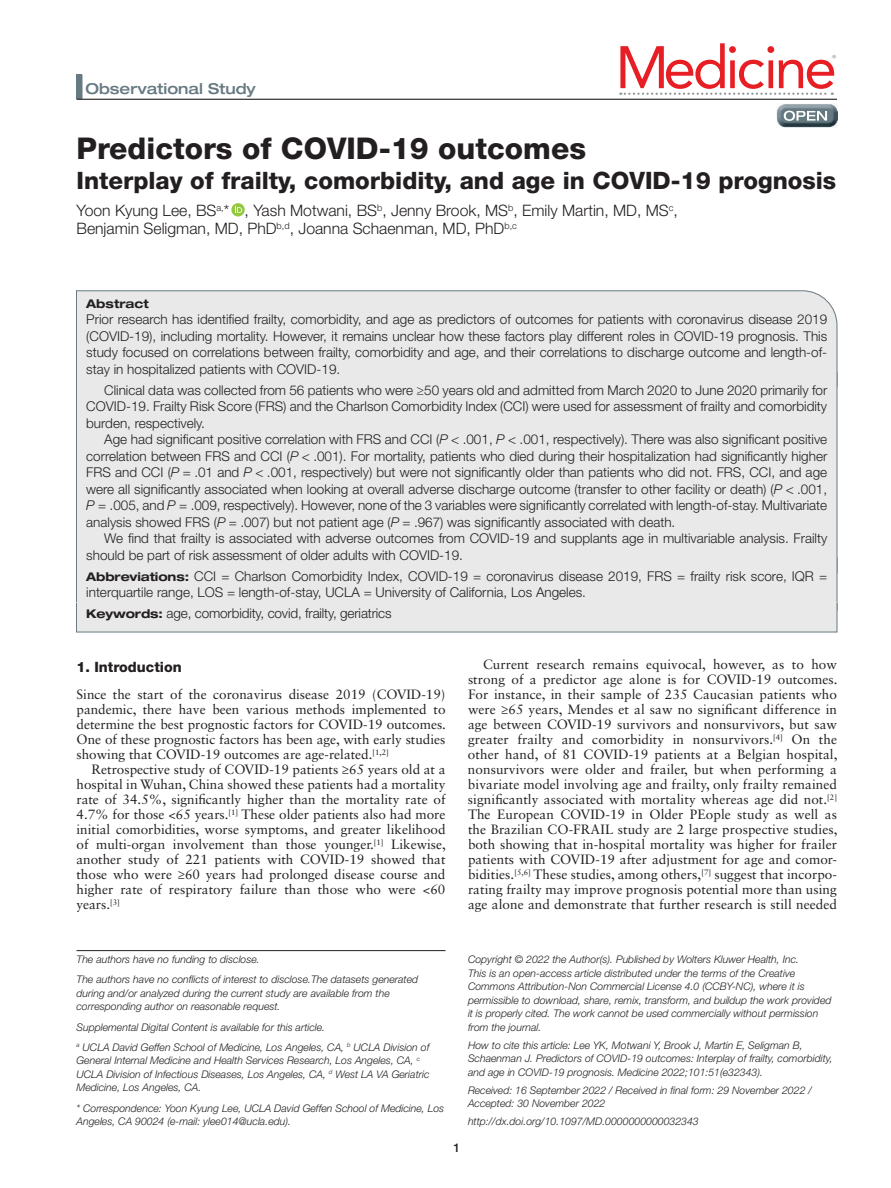
<style>
.page{position:relative;width:891px;height:1188px;background:#fff}
.page>*{position:absolute;margin:0;border:0;box-sizing:border-box;transform-origin:0 0}
.t1{font:59.4px "Avenir";letter-spacing:-.06em;color:#e71e24}
.t2{font:800 30px "Helvetica Neue LT Std";color:#231f20}
.t3{font:800 24px "Helvetica Neue LT Std";color:#231f20}
.t4{font:300 15.75px/18px "Helvetica Neue LT Std";color:#231f20}
.t5{font:500 expanded 15px "Helvetica Neue LT Std";color:#667981}
.t6{font:800 14.25px "Helvetica Neue LT Std";color:#231f20}
.t7{font:300 13.5px/16.5px "Helvetica Neue LT Std";color:#231f20;text-align:justify}
.t8{font:13.5px/15px "Sabon LT Std";color:#231f20;text-align:justify}
.t9{font:700 expanded 12px "Helvetica Neue LT Std";color:#231f20}
.t10{font:500 12px "Helvetica Neue LT Std";color:#231f20}
.t11{font:italic 300 10.5px/13.5px "Helvetica Neue LT Std";color:#231f20}
.t12{font:500 10.35px "Akzidenz Grotesk BE";color:#909295}
.s1{font-style:italic}
.s2{font-weight:700;font-stretch:expanded;font-size:12px}
</style>
<div class="page">
<div style="left:76px;top:74px;width:6px;height:25px;background:#677981"></div>
<hr style="left:76px;top:99px;width:761px;height:1px;background:#231f20">
<img style="left:776px;top:104px;width:61px;height:24px">
<svg style="left:784px;top:111px;width:43px;height:10px"></svg>
<svg style="left:620px;top:93px;width:213px;height:2px"></svg>
<div style="left:76px;top:290px;width:762px;height:98px;background:#e9e9e9"></div>
<div style="left:76px;top:372px;width:761px;height:202px;background:#e9e9e9"></div>
<div style="left:76px;top:558px;width:761px;height:54px;background:#e9e9e9"></div>
<div style="left:76px;top:603px;width:761px;height:29px;background:#e9e9e9"></div>
<svg style="left:231px;top:203px;width:14px;height:13px"></svg>
<svg style="left:235px;top:206px;width:7px;height:7px"></svg>
<hr style="left:76px;top:950px;width:370px;height:1px;background:#231f20">
<p class="t5" style="left:86px;top:80px;width:172px">Observational Study</p>
<h1 class="t1" style="left:615px;top:33px;width:223px">Medicine</h1>
<p class="t12" style="left:832px;top:52px;width:6px">®</p>
<h2 class="t2" style="left:76px;top:131px;width:511px">Predictors of COVID-19 outcomes</h2>
<h3 class="t3" style="left:76px;top:167px;width:761px">Interplay of frailty, comorbidity, and age in COVID-19 prognosis</h3>
<p class="t4" style="left:76px;top:201px;width:603px">Yoon Kyung Lee, BS<sup>a,</sup>* , Yash Motwani, BS<sup>b</sup>, Jenny Brook, MS<sup>b</sup>, Emily Martin, MD, MS<sup>c</sup>,<br>Benjamin Seligman, MD, PhD<sup>b,d</sup>, Joanna Schaenman, MD, PhD<sup>b,c</sup></p>
<p class="t9" style="left:86px;top:296px;width:64px">Abstract</p>
<p class="t7" style="left:86px;top:311px;width:743px">Prior research has identified frailty, comorbidity, and age as predictors of outcomes for patients with coronavirus disease 2019 (COVID-19), including mortality. However, it remains unclear how these factors play different roles in COVID-19 prognosis. This study focused on correlations between frailty, comorbidity and age, and their correlations to discharge outcome and length-of&shy;stay in hospitalized patients with COVID-19.</p>
<p class="t7" style="left:86px;top:382px;width:743px;text-indent:18px">Clinical data was collected from 56 patients who were ≥50 years old and admitted from March 2020 to June 2020 primarily for COVID-19. Frailty Risk Score (FRS) and the Charlson Comorbidity Index (CCI) were used for assessment of frailty and comorbidity burden, respectively.</p>
<p class="t7" style="left:86px;top:431px;width:743px;text-indent:18px">Age had significant positive correlation with FRS and CCI (<span class="s1">P</span> &lt; .001, <span class="s1">P</span> &lt; .001, respectively). There was also significant positive correlation between FRS and CCI (<span class="s1">P</span> &lt; .001). For mortality, patients who died during their hospitalization had significantly higher FRS and CCI (<span class="s1">P</span> = .01 and <span class="s1">P</span> &lt; .001, respectively) but were not significantly older than patients who did not. FRS, CCI, and age were all significantly associated when looking at overall adverse discharge outcome (transfer to other facility or death) (<span class="s1">P</span> &lt; .001, <span class="s1">P</span> = .005, and <span class="s1">P</span> = .009, respectively). However, none of the 3 variables were significantly correlated with length-of-stay. Multivariate analysis showed FRS (<span class="s1">P</span> = .007) but not patient age (<span class="s1">P</span> = .967) was significantly associated with death.</p>
<p class="t7" style="left:86px;top:530px;width:743px;text-indent:18px">We find that frailty is associated with adverse outcomes from COVID-19 and supplants age in multivariable analysis. Frailty should be part of risk assessment of older adults with COVID-19.</p>
<p class="t7" style="left:86px;top:568px;width:743px"><span class="s2">Abbreviations:</span> CCI = Charlson Comorbidity Index, COVID-19 = coronavirus disease 2019, FRS = frailty risk score, IQR = interquartile range, LOS = length-of-stay, UCLA = University of California, Los Angeles.</p>
<p class="t7" style="left:86px;top:605px;width:307px"><span class="s2">Keywords:</span> age, comorbidity, covid, frailty, geriatrics</p>
<p class="t6" style="left:76px;top:659px;width:107px">1. Introduction</p>
<p class="t8" style="left:76px;top:687px;width:371px">Since the start of the coronavirus disease 2019 (COVID-19) pandemic, there have been various methods implemented to determine the best prognostic factors for COVID-19 outcomes.<br>One of these prognostic factors has been age, with early studies showing that COVID-19 outcomes are age-related.<sup>[1,2]</sup></p>
<p class="t8" style="left:77px;top:762px;width:371px;text-indent:15px">Retrospective study of COVID-19 patients ≥65 years old at a hospital in Wuhan, China showed these patients had a mortality rate of 34.5%, significantly higher than the mortality rate of 4.7% for those &lt;65 years.<sup>[1]</sup> These older patients also had more initial comorbidities, worse symptoms, and greater likelihood of multi-organ involvement than those younger.<sup>[1]</sup> Likewise, another study of 221 patients with COVID-19 showed that those who were ≥60 years had prolonged disease course and higher rate of respiratory failure than those who were &lt;60 years.<sup>[3]</sup></p>
<p class="t8" style="left:468px;top:657px;width:371px;text-indent:15px">Current research remains equivocal, however, as to how strong of a predictor age alone is for COVID-19 outcomes.<br>For instance, in their sample of 235 Caucasian patients who were ≥65 years, Mendes et al saw no significant difference in age between COVID-19 survivors and nonsurvivors, but saw greater frailty and comorbidity in nonsurvivors.<sup>[4]</sup> On the other hand, of 81 COVID-19 patients at a Belgian hospital, nonsurvivors were older and frailer, but when performing a bivariate model involving age and frailty, only frailty remained significantly associated with mortality whereas age did not.<sup>[2] </sup>The European COVID-19 in Older PEople study as well as the Brazilian CO-FRAIL study are 2 large prospective studies, both showing that in-hospital mortality was higher for frailer patients with COVID-19 after adjustment for age and comor&shy;bidities.<sup>[5,6]</sup> These studies, among others,<sup>[7]</sup> suggest that incorpo&shy;rating frailty may improve prognosis potential more than using age alone and demonstrate that further research is still needed</p>
<p class="t11" style="left:76px;top:949px;width:343px;line-height:20.2px">The authors have no funding to disclose.<br>The authors have no conflicts of interest to disclose.The datasets generated</p>
<p class="t11" style="left:76px;top:986px;width:315px">during and/or analyzed during the current study are available from the corresponding author on reasonable request.</p>
<p class="t11" style="left:76px;top:1017px;width:354px;line-height:20.2px">Supplemental Digital Content is available for this article.<br><sup>a</sup> UCLA David Geffen School of Medicine, Los Angeles, CA, <sup>b</sup> UCLA Division of</p>
<p class="t11" style="left:76px;top:1054px;width:355px">General Internal Medicine and Health Services Research, Los Angeles, CA, <sup>c<br></sup>UCLA Division of Infectious Diseases, Los Angeles, CA, <sup>d</sup> West LA VA Geriatric<br>Medicine, Los Angeles, CA.</p>
<p class="t11" style="left:77px;top:1101px;width:369px">* Correspondence: Yoon Kyung Lee, UCLA David Geffen School of Medicine, Los<br>Angeles, CA 90024 (e-mail: ylee014@ucla.edu).</p>
<p class="t10" style="left:453px;top:1140px;width:8px">1</p>
<p class="t11" style="left:468px;top:952px;width:365px">Copyright © 2022 the Author(s). Published by Wolters Kluwer Health, Inc.<br>This is an open-access article distributed under the terms of the Creative Commons Attribution-Non Commercial License 4.0 (CCBY-NC), where it is permissible to download, share, remix, transform, and buildup the work provided it is properly cited. The work cannot be used commercially without permission from the journal.</p>
<p class="t11" style="left:468px;top:1038px;width:366px">How to cite this article: Lee YK, Motwani Y, Brook J, Martin E, Seligman B,<br>Schaenman J. Predictors of COVID-19 outcomes: Interplay of frailty, comorbidity, and age in COVID-19 prognosis. Medicine 2022;101:51(e32343).</p>
<p class="t11" style="left:468px;top:1083px;width:345px">Received: 16 September 2022 / Received in final form: 29 November 2022 /<br>Accepted: 30 November 2022</p>
<p class="t11" style="left:468px;top:1114px;width:232px">http://dx.doi.org/10.1097/MD.0000000000032343</p>
</div>
